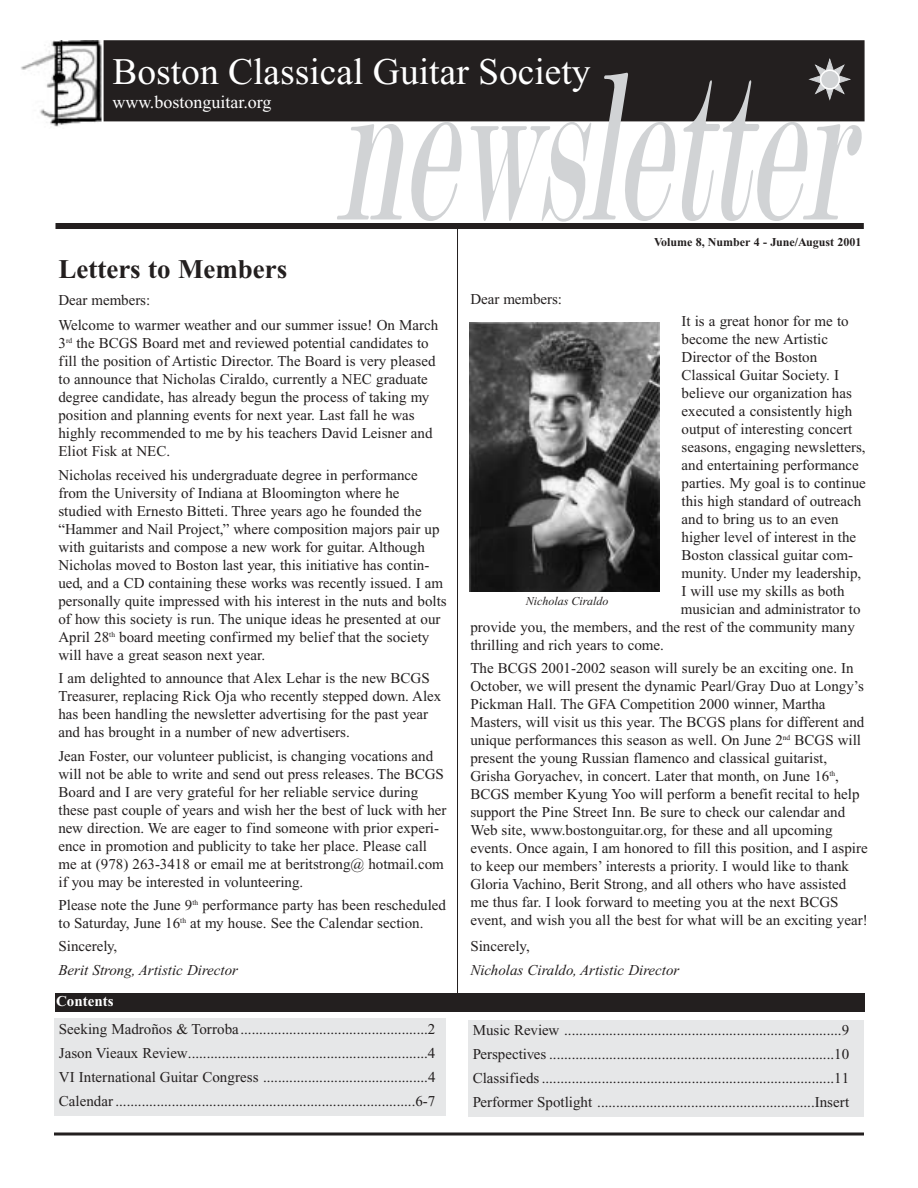
<style>
.page{position:relative;width:918px;height:1188px;background:#fff}
.page>*{position:absolute;margin:0;border:0;box-sizing:border-box;transform-origin:0 0}
.t1{font:37.5px "Times New Roman";color:#fff}
.t2{font:700 27px "Times New Roman";color:#231f1f}
.t3{font:18px "Times New Roman";color:#fff}
.t4{font:15px/18px "Times New Roman";color:#231f1f}
.t5{font:15px/18px "Times New Roman";color:#231f1f}
.t6{font:italic 15px "Times New Roman";color:#231f1f}
.t7{font:700 15px "Times New Roman";color:#fff}
.t8{font:700 12px "Times New Roman";color:#231f1f}
.t9{font:italic 12px "Times New Roman";color:#231f1f}
</style>
<div class="page">
<div style="left:104px;top:40px;width:761px;height:81px;background:#231f1f;border:2px solid #231f1f"></div>
<div style="left:56px;top:223px;width:808px;height:6px;background:#231f1f"></div>
<img style="left:21px;top:40px;width:80px;height:87px">
<svg style="left:337px;top:122px;width:125px;height:99px"></svg>
<hr style="left:457px;top:228px;width:1px;height:774px;background:#231f1f">
<svg style="left:54px;top:1132px;width:810px;height:4px;background:#595656"></svg>
<div style="left:55px;top:993px;width:810px;height:19px;background:#231f1f"></div>
<div style="left:54px;top:1019px;width:392px;height:97px;background:#e6e7e8"></div>
<div style="left:468px;top:1020px;width:396px;height:97px;background:#e6e7e8"></div>
<svg style="left:471px;top:58px;width:392px;height:164px"></svg>
<div style="left:820px;top:69px;width:20px;height:21px;border:2px solid #fff;border-radius:50%"></div>
<img style="left:469px;top:322px;width:191px;height:269px">
<h1 class="t1" style="left:113px;top:58px;width:480px">Boston Classical Guitar Society</h1>
<p class="t3" style="left:113px;top:95px;width:161px">www.bostonguitar.org</p>
<p class="t8" style="left:654px;top:238px;width:209px">Volume 8, Number 4 - June/August 2001</p>
<h2 class="t2" style="left:58px;top:260px;width:230px">Letters to Members</h2>
<p class="t4" style="left:58px;top:288px;width:381px;line-height:26px">Dear members:<br>Welcome to warmer weather and our summer issue! On March</p>
<p class="t4" style="left:58px;top:336px;width:379px">3<sup>rd</sup> the BCGS Board met and reviewed potential candidates to fill the position of Artistic Director. The Board is very pleased to announce that Nicholas Ciraldo, currently a NEC graduate degree candidate, has already begun the process of taking my position and planning events for next year. Last fall he was highly recommended to me by his teachers David Leisner and Eliot Fisk at NEC.</p>
<p class="t4" style="left:58px;top:467px;width:390px">Nicholas received his undergraduate degree in performance from the University of Indiana at Bloomington where he<br>studied with Ernesto Bitteti. Three years ago he founded the “Hammer and Nail Project,” where composition majors pair up with guitarists and compose a new work for guitar. Although Nicholas moved to Boston last year, this initiative has contin&shy;ued, and a CD containing these works was recently issued. I am personally quite impressed with his interest in the nuts and bolts of how this society is run. The unique ideas he presented at our April 28<sup>th</sup> board meeting confirmed my belief that the society will have a great season next year.</p>
<p class="t4" style="left:58px;top:671px;width:384px">I am delighted to announce that Alex Lehar is the new BCGS Treasurer, replacing Rick Oja who recently stepped down. Alex has been handling the newsletter advertising for the past year and has brought in a number of new advertisers.</p>
<p class="t4" style="left:58px;top:748px;width:390px">Jean Foster, our volunteer publicist, is changing vocations and will not be able to write and send out press releases. The BCGS Board and I are very grateful for her reliable service during these past couple of years and wish her the best of luck with her new direction. We are eager to find someone with prior experi&shy;ence in promotion and publicity to take her place. Please call me at (978) 263-3418 or email me at beritstrong@ hotmail.com if you may be interested in volunteering.</p>
<p class="t4" style="left:58px;top:897px;width:389px">Please note the June 9<sup>th</sup> performance party has been rescheduled to Saturday, June 16<sup>th</sup> at my house. See the Calendar section.</p>
<p class="t4" style="left:59px;top:939px;width:60px">Sincerely,</p>
<p class="t6" style="left:58px;top:964px;width:181px">Berit Strong, Artistic Director</p>
<p class="t5" style="left:470px;top:291px;width:93px">Dear members:</p>
<p class="t5" style="left:682px;top:313px;width:169px">It is a great honor for me to</p>
<p class="t5" style="left:682px;top:331px;width:148px">become the new Artistic</p>
<p class="t5" style="left:682px;top:349px;width:137px">Director of the Boston</p>
<p class="t5" style="left:682px;top:367px;width:159px">Classical Guitar Society. I</p>
<p class="t5" style="left:682px;top:385px;width:172px">believe our organization has</p>
<p class="t5" style="left:682px;top:403px;width:172px">executed a consistently high</p>
<p class="t5" style="left:682px;top:421px;width:172px">output of interesting concert</p>
<p class="t5" style="left:682px;top:439px;width:186px">seasons, engaging newsletters,</p>
<p class="t5" style="left:682px;top:457px;width:179px">and entertaining performance</p>
<p class="t5" style="left:682px;top:475px;width:186px">parties. My goal is to continue</p>
<p class="t5" style="left:682px;top:493px;width:181px">this high standard of outreach</p>
<p class="t5" style="left:682px;top:511px;width:159px">and to bring us to an even</p>
<p class="t5" style="left:682px;top:529px;width:176px">higher level of interest in the</p>
<p class="t5" style="left:682px;top:547px;width:173px">Boston classical guitar com-</p>
<p class="t5" style="left:682px;top:565px;width:181px">munity. Under my leadership,</p>
<p class="t5" style="left:682px;top:583px;width:165px">I will use my skills as both</p>
<p class="t5" style="left:681px;top:601px;width:181px">musician and administrator to</p>
<p class="t5" style="left:470px;top:619px;width:386px">provide you, the members, and the rest of the community many</p>
<p class="t5" style="left:470px;top:637px;width:195px">thrilling and rich years to come.</p>
<p class="t5" style="left:470px;top:660px;width:399px">The BCGS 2001-2002 season will surely be an exciting one. In October, we will present the dynamic Pearl/Gray Duo at Longy’s Pickman Hall. The GFA Competition 2000 winner, Martha Masters, will visit us this year. The BCGS plans for different and unique performances this season as well. On June 2<sup>nd</sup> BCGS will present the young Russian flamenco and classical guitarist, Grisha Goryachev, in concert. Later that month, on June 16<sup>th</sup>, BCGS member Kyung Yoo will perform a benefit recital to help support the Pine Street Inn. Be sure to check our calendar and Web site, www.bostonguitar.org, for these and all upcoming events. Once again, I am honored to fill this position, and I aspire to keep our members’ interests a priority. I would like to thank Gloria Vachino, Berit Strong, and all others who have assisted me thus far. I look forward to meeting you at the next BCGS event, and wish you all the best for what will be an exciting year!</p>
<p class="t5" style="left:470px;top:939px;width:61px">Sincerely,</p>
<p class="t6" style="left:470px;top:964px;width:211px">Nicholas Ciraldo, Artistic Director</p>
<p class="t9" style="left:526px;top:596px;width:84px">Nicholas Ciraldo</p>
<p class="t7" style="left:56px;top:996px;width:59px">Contents</p>
<p class="t4" style="left:59px;top:1018px;width:378px;line-height:24px;text-align:justify">Seeking Madroños &amp; Torroba..................................................2<br>Jason Vieaux Review................................................................4<br>VI International Guitar Congress ............................................4<br>Calendar ................................................................................6-7</p>
<p class="t4" style="left:473px;top:1019px;width:378px;line-height:24px;text-align:justify">Music Review ..........................................................................9<br>Perspectives ............................................................................10<br>Classifieds ..............................................................................11<br>Performer Spotlight ..........................................................Insert</p>
</div>
